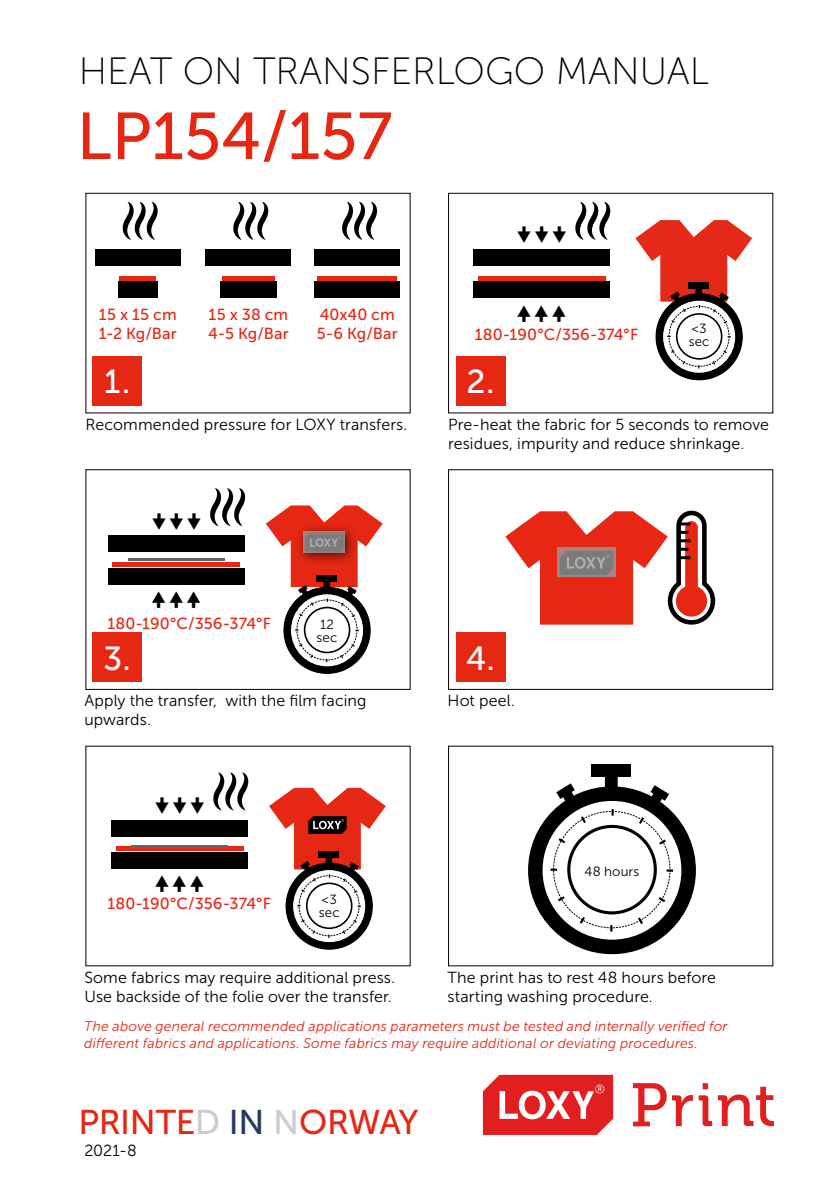
<style>
.page{position:relative;width:840px;height:1191px;background:#fff}
.page>*{position:absolute;margin:0;border:0;box-sizing:border-box;transform-origin:0 0}
.t1{font:66px "Museo Sans 500";color:#e52713}
.t2{font:38px "Museo Sans 100";color:#000}
.t3{font:34.2px "Museo Sans 500";letter-spacing:-.01em;color:#e52713}
.t4{font:33.2px "Museo Sans 500";color:#fff}
.t5{font:16px/19.2px "Museo Sans 300";letter-spacing:.005em;color:#000}
.t6{font:16px/19.2px "Museo Sans 500";letter-spacing:.005em;color:#e52713}
.t7{font:italic 14px/16.8px "Museo Sans 300";letter-spacing:.01em;color:#e52713}
.t8{font:13.2px/13.2px "Museo Sans 300";letter-spacing:.02em;color:#000}
.s1{color:#ccc}
.s2{color:#273a62}
</style>
<div class="page">
<div style="left:85px;top:193px;width:325px;height:220px;border:1px solid #000"></div>
<div style="left:85px;top:469px;width:325px;height:221px;border:1px solid #000"></div>
<div style="left:448px;top:193px;width:324px;height:220px;border:1px solid #000"></div>
<div style="left:92px;top:356px;width:50px;height:50px;background:#e52713"></div>
<div style="left:92px;top:632px;width:50px;height:50px;background:#e52713"></div>
<div style="left:455px;top:356px;width:50px;height:50px;background:#e52713"></div>
<svg style="left:575px;top:202px;width:35px;height:38px"></svg>
<div style="left:473px;top:249px;width:136px;height:17px;background:#000"></div>
<div style="left:473px;top:281px;width:136px;height:17px;background:#000"></div>
<hr style="left:478px;top:276px;width:127px;height:4px;background:#e52713">
<svg style="left:210px;top:488px;width:35px;height:38px"></svg>
<div style="left:108px;top:535px;width:137px;height:17px;background:#000"></div>
<div style="left:108px;top:567px;width:137px;height:17px;background:#000"></div>
<hr style="left:113px;top:562px;width:127px;height:4px;background:#e52713">
<svg style="left:213px;top:772px;width:35px;height:38px"></svg>
<div style="left:111px;top:819px;width:137px;height:17px;background:#000"></div>
<div style="left:111px;top:852px;width:137px;height:17px;background:#000"></div>
<svg style="left:116px;top:847px;width:127px;height:4px"></svg>
<hr style="left:128px;top:558px;width:96px;height:2px;background:#666665">
<hr style="left:132px;top:845px;width:96px;height:2px;background:#666665">
<svg style="left:123px;top:202px;width:35px;height:38px"></svg>
<svg style="left:233px;top:202px;width:35px;height:38px"></svg>
<svg style="left:342px;top:202px;width:35px;height:38px"></svg>
<div style="left:95px;top:249px;width:85px;height:17px;background:#000"></div>
<div style="left:206px;top:249px;width:85px;height:17px;background:#000"></div>
<div style="left:314px;top:249px;width:85px;height:17px;background:#000"></div>
<div style="left:118px;top:281px;width:40px;height:17px;background:#000"></div>
<div style="left:220px;top:281px;width:56px;height:17px;background:#000"></div>
<div style="left:314px;top:281px;width:85px;height:17px;background:#000"></div>
<hr style="left:119px;top:276px;width:37px;height:4px;background:#e52713">
<hr style="left:222px;top:276px;width:52px;height:4px;background:#e52713">
<hr style="left:317px;top:276px;width:79px;height:4px;background:#e52713">
<svg style="left:482px;top:1074px;width:130px;height:61px"></svg>
<svg style="left:632px;top:1083px;width:60px;height:43px"></svg>
<svg style="left:698px;top:1083px;width:13px;height:43px"></svg>
<svg style="left:717px;top:1086px;width:56px;height:40px"></svg>
<svg style="left:635px;top:220px;width:116px;height:160px"></svg>
<svg style="left:266px;top:505px;width:116px;height:169px"></svg>
<svg style="left:269px;top:788px;width:116px;height:161px"></svg>
<div style="left:591px;top:765px;width:40px;height:12px;background:#000"></div>
<svg style="left:528px;top:777px;width:167px;height:177px"></svg>
<div style="left:448px;top:469px;width:324px;height:221px;border:1px solid #000"></div>
<div style="left:455px;top:632px;width:50px;height:50px;background:#e52713"></div>
<svg style="left:505px;top:511px;width:209px;height:113px"></svg>
<h2 class="t2" style="left:79px;top:50px;width:631px">HEAT ON TRANSFERLOGO MANUAL</h2>
<h1 class="t1" style="left:77px;top:100px;width:317px">LP154/157</h1>
<p class="t6" style="left:99px;top:305px;width:79px">15 x 15 cm<br>1-2 Kg/Bar</p>
<p class="t6" style="left:208px;top:305px;width:82px">15 x 38 cm<br>4-5 Kg/Bar</p>
<p class="t6" style="left:316px;top:305px;width:82px">40x40 cm<br>5-6 Kg/Bar</p>
<h3 class="t4" style="left:104px;top:364px;width:27px">1.</h3>
<p class="t5" style="left:85px;top:414px;width:323px">Recommended pressure for LOXY transfers.</p>
<p class="t6" style="left:474px;top:325px;width:165px">180-190°C/356-374°F</p>
<h3 class="t4" style="left:466px;top:364px;width:30px">2.</h3>
<p class="t8" style="left:688px;top:322px;width:22px">&lt;3 sec</p>
<p class="t5" style="left:448px;top:414px;width:322px">Pre-heat the fabric for 5 seconds to remove residues, impurity and reduce shrinkage.</p>
<p class="t6" style="left:107px;top:614px;width:165px">180-190°C/356-374°F</p>
<h3 class="t4" style="left:103px;top:640px;width:29px">3.</h3>
<p class="t8" style="left:316px;top:618px;width:22px">12 sec</p>
<p class="t5" style="left:84px;top:691px;width:283px">Apply the transfer, with the film facing upwards.</p>
<p class="t6" style="left:107px;top:893px;width:165px">180-190°C/356-374°F</p>
<p class="t8" style="left:318px;top:892px;width:22px">&lt;3 sec</p>
<h3 class="t4" style="left:466px;top:640px;width:30px">4.</h3>
<p class="t5" style="left:447px;top:691px;width:69px">Hot peel.</p>
<p class="t8" style="left:584px;top:865px;width:57px">48 hours</p>
<p class="t5" style="left:84px;top:967px;width:312px">Some fabrics may require additional press.<br>Use backside of the folie over the transfer.</p>
<p class="t5" style="left:447px;top:967px;width:270px">The print has to rest 48 hours before starting washing procedure.</p>
<p class="t7" style="left:84px;top:1018px;width:644px">The above general recommended applications parameters must be tested and internally verified for different fabrics and applications. Some fabrics may require additional or deviating procedures.</p>
<h3 class="t3" style="left:78px;top:1103px;width:342px">PRINTE<span class="s1">D</span> <span class="s2">IN</span> <span class="s1">N</span>ORWAY</h3>
<p class="t5" style="left:84px;top:1141px;width:54px">2021-8</p>
</div>
